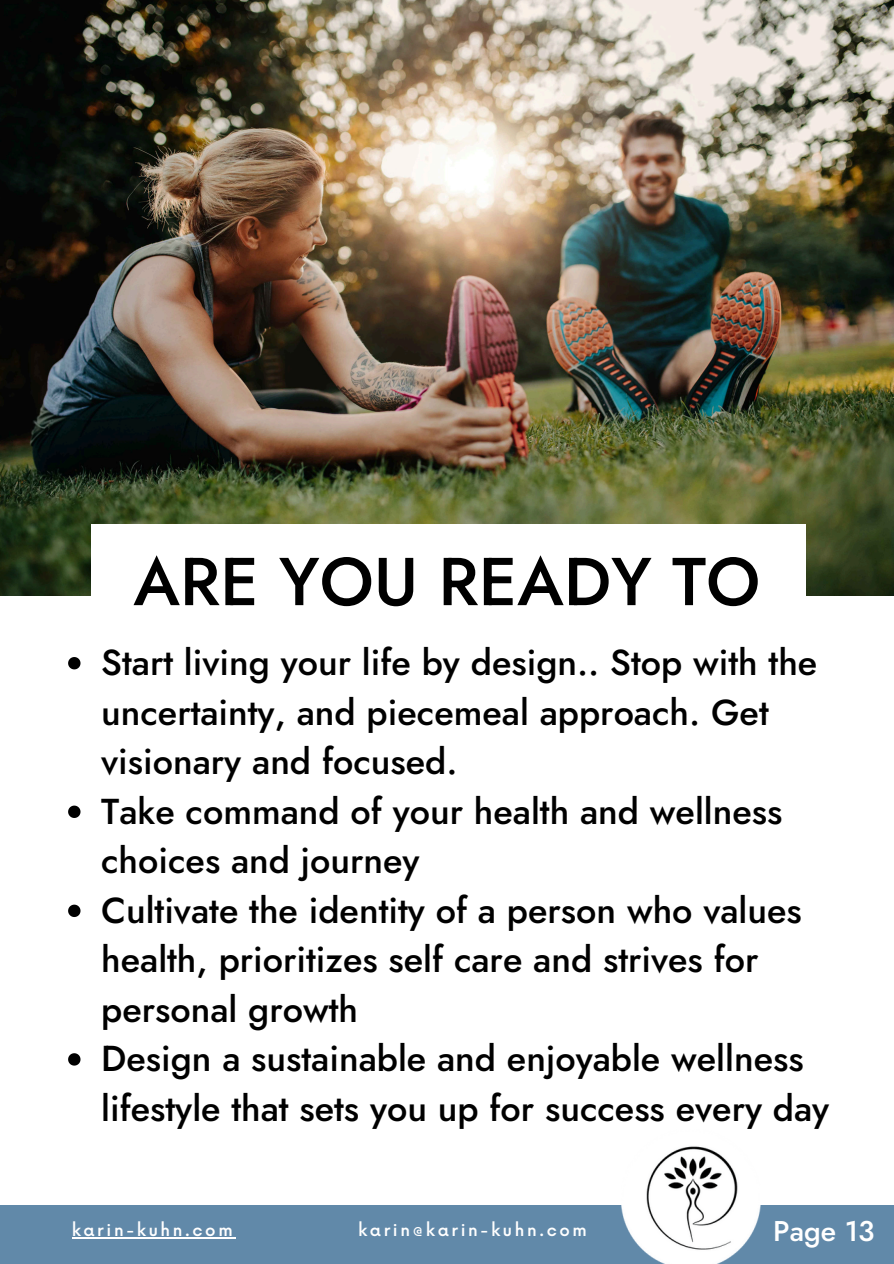
<style>
.page{position:relative;width:894px;height:1264px;background:#fff}
.page>*{position:absolute;margin:0;border:0;box-sizing:border-box;transform-origin:0 0}
.t1{font:500 67.5px "Jost";color:#000}
.t2{font:500 36px/49.5px "Jost";color:#000}
.t3{font:500 28.5px "Jost";color:#fff}
.t4{font:500 16.5px "Now";letter-spacing:.16em;color:#fff}
</style>
<div class="page">
<svg style="left:68px;top:657px;width:12px;height:12px"></svg>
<svg style="left:68px;top:805px;width:12px;height:13px"></svg>
<svg style="left:68px;top:904px;width:12px;height:13px"></svg>
<svg style="left:68px;top:1053px;width:12px;height:12px"></svg>
<div style="left:0;top:1204px;width:893px;height:59px;background:#6189a9"></div>
<img style="left:621px;top:1146px;width:138px;height:117px">
<hr style="left:72px;top:1237px;width:163px;height:1px;background:#fff">
<img style="left:0;top:0;width:893px;height:595px">
<div style="left:91px;top:524px;width:714px;height:117px;background:#fff"></div>
<p class="t1" style="left:133px;top:533px;width:628px">ARE YOU READY TO</p>
<p class="t2" style="left:101px;top:637px;width:717px">Start living your life by design.. Stop with the uncertainty, and piecemeal approach. Get visionary and focused.</p>
<h1 class="t2" style="left:101px;top:786px;width:682px">Take command of your health and wellness choices and journey</h1>
<p class="t2" style="left:101px;top:885px;width:702px">Cultivate the identity of a person who values health, prioritizes self care and strives for personal growth</p>
<p class="t2" style="left:101px;top:1033px;width:729px">Design a sustainable and enjoyable wellness lifestyle that sets you up for success every day</p>
<p class="t4" style="left:72px;top:1221px;width:162px">karin-kuhn.com</p>
<p class="t4" style="left:358px;top:1221px;width:230px">karin@karin-kuhn.com</p>
<p class="t3" style="left:773px;top:1210px;width:103px">Page 13</p>
</div>
